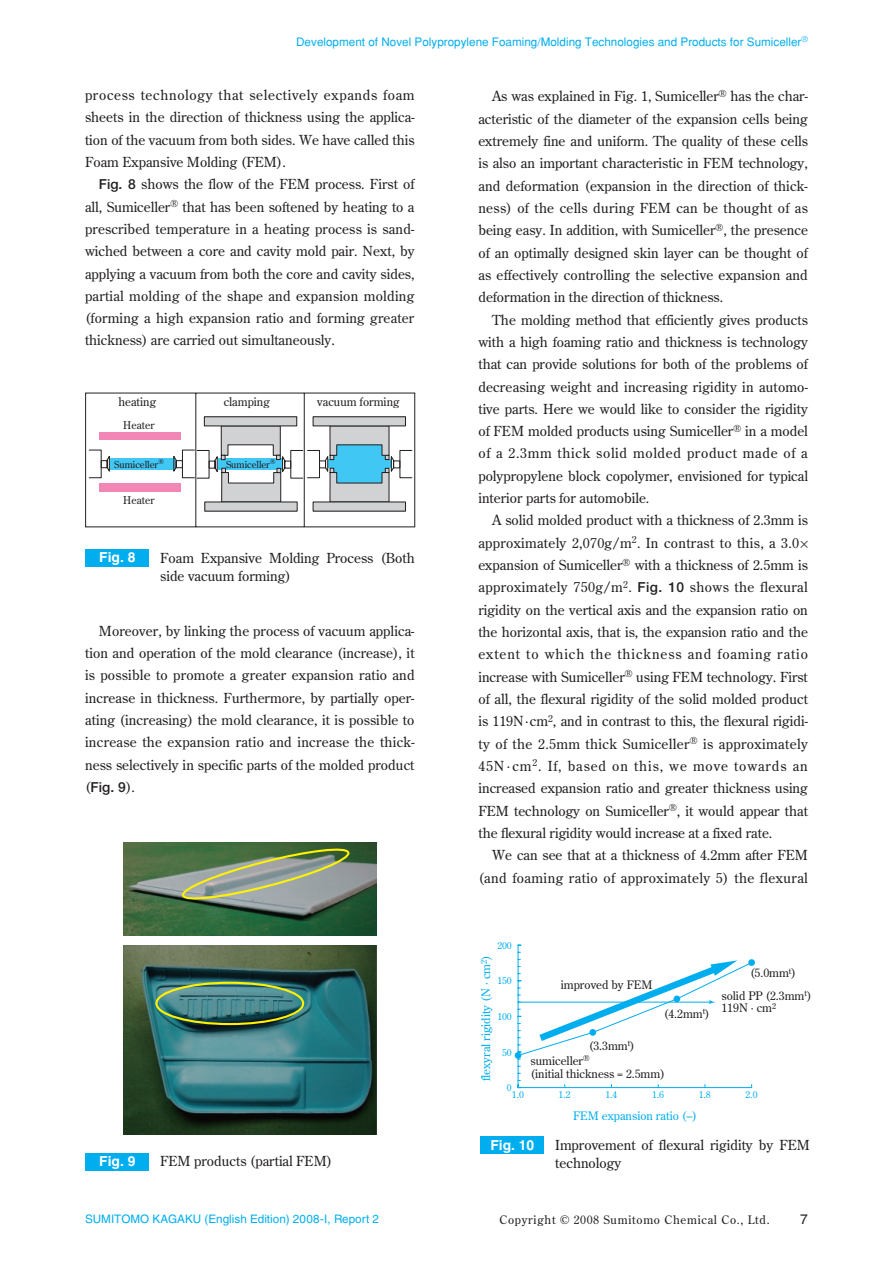
<style>
.page{position:relative;width:893px;height:1263px;background:#fff}
.page>*{position:absolute;margin:0;border:0;box-sizing:border-box;transform-origin:0 0}
.t1{font:13.8px/22.4px "Century Old Style";color:#231f20;text-align:justify}
.t2{font:13.8px/22.4px "Century Old Style";letter-spacing:.03em;color:#231f20;text-align:right}
.t3{font:700 13.8px "Helvetica";color:#fff}
.t4{font:500 13.8px "Helvetica Neue";color:#231f20}
.t5{font:13.8px "Helvetica LT Std";color:#231f20}
.t6{font:11.7px/12.5px "Century Old Style";color:#231f20}
.t7{font:11.7px "Helvetica";color:#00aeef}
.t8{font:11.7px "Helvetica LT Std";color:#00aeef}
.t9{font:11.7px "Century Old Style";color:#00aeef}
.t10{font:11.7px "Century Old Style Std";letter-spacing:.06em;color:#231f20}
.t11{font:10.65px "Century Old Style";color:#231f20}
.t12{font:9.6px "Century Old Style";color:#00aeef}
.t13{font:9.6px "Century Old Style";color:#231f20}
.s1{font-family:"Helvetica Neue";font-weight:500}
.s2{font-family:"Century Old Style";font-weight:400}
.s3{font-family:"Century Old Style"}
</style>
<div class="page">
<div style="left:85px;top:549px;width:64px;height:17px;background:#00aeef"></div>
<svg style="left:85px;top:392px;width:330px;height:135px"></svg>
<div style="left:313px;top:502px;width:92px;height:9px;background:#d1d2d4"></div>
<div style="left:85px;top:1153px;width:64px;height:17px;background:#00aeef"></div>
<img style="left:123px;top:842px;width:253px;height:94px">
<img style="left:124px;top:946px;width:252px;height:188px">
<img style="left:154px;top:844px;width:196px;height:182px">
<div style="left:480px;top:1137px;width:64px;height:17px;background:#00aeef"></div>
<div style="left:515px;top:1052px;width:6px;height:7px;background:#00aeef;border-radius:50%"></div>
<div style="left:748px;top:959px;width:7px;height:7px;background:#00aeef;border-radius:50%"></div>
<svg style="left:517px;top:945px;width:235px;height:143px"></svg>
<p class="t7" style="left:296px;top:35px;width:513px">Development of Novel Polypropylene Foaming/Molding Technologies and Products for Sumiceller<sup>®</sup></p>
<p class="t1" style="left:85px;top:84px;width:331px">process technology that selectively expands foam sheets in the direction of thickness using the applica&shy;tion of the vacuum from both sides. We have called this Foam Expansive Molding (FEM).</p>
<p class="t1" style="left:85px;top:173px;width:331px;text-indent:14px"><span class="s1">Fig. 8</span> shows the flow of the FEM process. First of all, Sumiceller<sup>®</sup> that has been softened by heating to a prescribed temperature in a heating process is sand&shy;wiched between a core and cavity mold pair. Next, by applying a vacuum from both the core and cavity sides, partial molding of the shape and expansion molding (forming a high expansion ratio and forming greater thickness) are carried out simultaneously.</p>
<p class="t6" style="left:118px;top:395px;width:39px">heating</p>
<p class="t6" style="left:224px;top:395px;width:48px">clamping</p>
<p class="t6" style="left:317px;top:395px;width:84px">vacuum forming</p>
<p class="t11" style="left:123px;top:418px;width:33px">Heater</p>
<p class="t13" style="left:114px;top:458px;width:51px">Sumiceller<sup>®</sup></p>
<p class="t13" style="left:226px;top:458px;width:51px">Sumiceller<sup>®</sup></p>
<p class="t11" style="left:123px;top:493px;width:33px">Heater</p>
<p class="t3" style="left:99px;top:549px;width:38px">Fig. 8</p>
<p class="t1" style="left:160px;top:548px;width:256px;line-height:18.1px">Foam Expansive Molding Process (Both side vacuum forming)</p>
<p class="t1" style="left:85px;top:619px;width:331px;text-indent:14px">Moreover, by linking the process of vacuum applica&shy;tion and operation of the mold clearance (increase), it is possible to promote a greater expansion ratio and increase in thickness. Furthermore, by partially oper&shy;ating (increasing) the mold clearance, it is possible to increase the expansion ratio and increase the thick&shy;ness selectively in specific parts of the molded product</p>
<p class="t4" style="left:85px;top:779px;width:51px"><span class="s2">(</span>Fig. 9<span class="s2">).</span></p>
<p class="t3" style="left:99px;top:1152px;width:38px">Fig. 9</p>
<p class="t1" style="left:160px;top:1150px;width:174px">FEM products (partial FEM)</p>
<p class="t1" style="left:478px;top:85px;width:331px;text-indent:14px">As was explained in Fig. 1, Sumiceller<sup>®</sup> has the char&shy;acteristic of the diameter of the expansion cells being extremely fine and uniform. The quality of these cells is also an important characteristic in FEM technology, and deformation (expansion in the direction of thick&shy;ness) of the cells during FEM can be thought of as being easy. In addition, with Sumiceller<sup>®</sup>, the presence of an optimally designed skin layer can be thought of as effectively controlling the selective expansion and deformation in the direction of thickness.</p>
<p class="t1" style="left:478px;top:308px;width:331px;text-indent:14px">The molding method that efficiently gives products with a high foaming ratio and thickness is technology that can provide solutions for both of the problems of decreasing weight and increasing rigidity in automo&shy;tive parts. Here we would like to consider the rigidity of FEM molded products using Sumiceller<sup>®</sup> in a model of a 2.3mm thick solid molded product made of a polypropylene block copolymer, envisioned for typical interior parts for automobile.</p>
<p class="t1" style="left:478px;top:509px;width:331px;text-align:left;text-indent:14px">A solid molded product with a thickness of 2.3mm is approximately 2,070g/m<sup>2</sup>. In contrast to this, a 3.0 expansion of Sumiceller<sup>®</sup> with a thickness of 2.5mm is approximately 750g/m<sup>2</sup>. <span class="s1">Fig. 10</span> shows the flexural rigidity on the vertical axis and the expansion ratio on the horizontal axis, that is, the expansion ratio and the extent to which the thickness and foaming ratio increase with Sumiceller<sup>®</sup> using FEM technology. First of all, the flexural rigidity of the solid molded product is 119N·cm<sup>2</sup>, and in contrast to this, the flexural rigidi&shy;ty of the 2.5mm thick Sumiceller<sup>®</sup> is approximately 45N·cm<sup>2</sup>. If, based on this, we move towards an increased expansion ratio and greater thickness using FEM technology on Sumiceller<sup>®</sup>, it would appear that the flexural rigidity would increase at a fixed rate.</p>
<p class="t2" style="left:478px;top:844px;width:331px">We can see that at a thickness of 4.2mm after FEM (and foaming ratio of approximately 5) the flexural</p>
<p class="t12" style="left:497px;top:939px;width:16px">200</p>
<p class="t9" style="left:478px;top:1081px;width:128px;rotate:-90deg">flexyral rigidity (N · cm<sup>2</sup>)</p>
<p class="t12" style="left:497px;top:975px;width:16px">150</p>
<p class="t12" style="left:497px;top:1010px;width:16px">100</p>
<p class="t12" style="left:502px;top:1046px;width:11px">50</p>
<p class="t6" style="left:561px;top:978px;width:93px">improved by FEM</p>
<p class="t6" style="left:589px;top:1039px;width:48px">(3.3mm<sup>t</sup>)</p>
<p class="t6" style="left:664px;top:1007px;width:48px">(4.2mm<sup>t</sup>)</p>
<p class="t6" style="left:531px;top:1054px;width:136px">sumiceller<sup>®<br></sup>(initial thickness = 2.5mm)</p>
<p class="t6" style="left:750px;top:966px;width:48px">(5.0mm<sup>t</sup>)</p>
<p class="t6" style="left:721px;top:989px;width:92px">solid PP (2.3mm<sup>t</sup>)<br>119N · cm<sup>2</sup></p>
<p class="t12" style="left:507px;top:1081px;width:6px">0</p>
<p class="t12" style="left:512px;top:1088px;width:13px">1.0</p>
<p class="t12" style="left:559px;top:1088px;width:13px">1.2</p>
<p class="t12" style="left:605px;top:1088px;width:13px">1.4</p>
<p class="t12" style="left:652px;top:1088px;width:13px">1.6</p>
<p class="t12" style="left:699px;top:1088px;width:13px">1.8</p>
<p class="t12" style="left:745px;top:1088px;width:13px">2.0</p>
<p class="t9" style="left:573px;top:1108px;width:125px">FEM expansion ratio (–)</p>
<p class="t3" style="left:490px;top:1136px;width:45px">Fig. 10</p>
<p class="t1" style="left:555px;top:1136px;width:256px;line-height:18.1px">Improvement of flexural rigidity by FEM technology</p>
<p class="t8" style="left:85px;top:1212px;width:296px">SUMITOMO KAGAKU (English Edition) 2008-I, Report 2</p>
<p class="t10" style="left:499px;top:1212px;width:272px">Copyright © 2008 Sumitomo Chemical Co., Ltd.</p>
<p class="t5" style="left:800px;top:1211px;width:9px">7</p>
<p class="t7" style="left:207px;top:1213px;width:37px">2008-<span class="s3">I</span></p>
</div>
